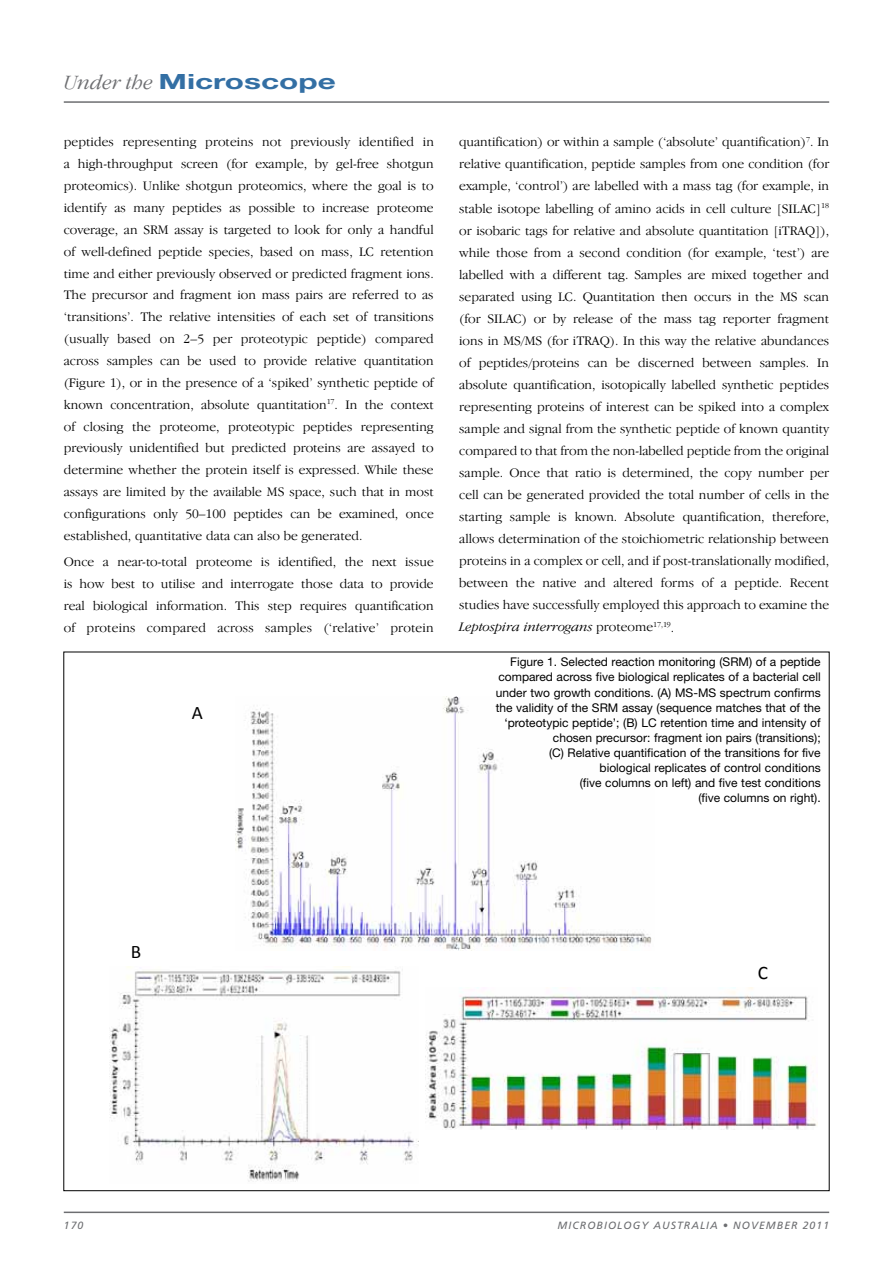
<style>
.page{position:relative;width:893px;height:1263px;background:#fff}
.page>*{position:absolute;margin:0;border:0;box-sizing:border-box;transform-origin:0 0}
.t1{font:700 21px "Helvetica Neue";color:#336fa4;scale:1.5 1}
.t2{font:19.2px "Calibri";color:#000}
.t3{font:300 13.5px/22px "Garamond IT Cby BT";color:#000;text-align:justify}
.t4{font:12px/15px "Helvetica Neue";color:#000;text-align:right}
.t5{font:italic 10.5px "Frutiger";letter-spacing:.1em;color:#6d6e71}
.s1{font-family:"Garamond IT Cby BT";font-weight:300;font-style:italic;color:#6d6e71}
.s2{font-style:italic}
</style>
<div class="page">
<hr style="left:64px;top:1211px;width:765px;height:2px;background:#6d6e71">
<hr style="left:64px;top:101px;width:765px;height:2px;background:#6d6e71">
<img style="left:236px;top:696px;width:416px;height:255px">
<img style="left:109px;top:966px;width:309px;height:216px">
<img style="left:426px;top:987px;width:392px;height:143px">
<h1 class="t1" style="left:64px;top:68px;width:183px"><span class="s1">Under the</span> Microscope</h1>
<p class="t3" style="left:64px;top:131px;width:372px">peptides representing proteins not previously identified in a high-throughput screen (for example, by gel-free shotgun proteomics). Unlike shotgun proteomics, where the goal is to identify as many peptides as possible to increase proteome coverage, an SRM assay is targeted to look for only a handful of well-defined peptide species, based on mass, LC retention time and either previously observed or predicted fragment ions.<br>The precursor and fragment ion mass pairs are referred to as ‘transitions’. The relative intensities of each set of transitions (usually based on 2–5 per proteotypic peptide) compared across samples can be used to provide relative quantitation (Figure 1), or in the presence of a ‘spiked’ synthetic peptide of known concentration, absolute quantitation<sup>17</sup>. In the context of closing the proteome, proteotypic peptides representing previously unidentified but predicted proteins are assayed to determine whether the protein itself is expressed. While these assays are limited by the available MS space, such that in most configurations only 50–100 peptides can be examined, once established, quantitative data can also be generated.</p>
<p class="t3" style="left:64px;top:550px;width:371px">Once a near-to-total proteome is identified, the next issue is how best to utilise and interrogate those data to provide real biological information. This step requires quantification of proteins compared across samples (‘relative’ protein</p>
<h2 class="t2" style="left:192px;top:707px;width:17px">A </h2>
<p class="t3" style="left:459px;top:131px;width:371px">quantification) or within a sample (‘absolute’ quantification)<sup>7</sup>. In relative quantification, peptide samples from one condition (for example, ‘control’) are labelled with a mass tag (for example, in stable isotope labelling of amino acids in cell culture [SILAC]<sup>18 </sup>or isobaric tags for relative and absolute quantitation [iTRAQ]), while those from a second condition (for example, ‘test’) are labelled with a different tag. Samples are mixed together and separated using LC. Quantitation then occurs in the MS scan (for SILAC) or by release of the mass tag reporter fragment ions in MS/MS (for iTRAQ). In this way the relative abundances of peptides/proteins can be discerned between samples. In absolute quantification, isotopically labelled synthetic peptides representing proteins of interest can be spiked into a complex sample and signal from the synthetic peptide of known quantity compared to that from the non-labelled peptide from the original sample. Once that ratio is determined, the copy number per cell can be generated provided the total number of cells in the starting sample is known. Absolute quantification, therefore, allows determination of the stoichiometric relationship between proteins in a complex or cell, and if post-translationally modified, between the native and altered forms of a peptide. Recent studies have successfully employed this approach to examine the <span class="s2">Leptospira interrogans</span> proteome<sup>17,19</sup>.</p>
<p class="t4" style="left:496px;top:654px;width:326px">Figure 1. Selected reaction monitoring (SRM) of a peptide compared across five biological replicates of a bacterial cell under two growth conditions. (A) MS-MS spectrum confirms the validity of the SRM assay (sequence matches that of the ‘proteotypic peptide’; (B) LC retention time and intensity of chosen precursor: fragment ion pairs (transitions);<br>(C) Relative quantification of the transitions for five biological replicates of control conditions<br>(five columns on left) and five test conditions<br>(five columns on right).</p>
<h2 class="t2" style="left:131px;top:946px;width:16px">B </h2>
<h2 class="t2" style="left:758px;top:967px;width:16px">C </h2>
<p class="t5" style="left:64px;top:1219px;width:21px">170</p>
<p class="t5" style="left:558px;top:1219px;width:273px">MICROBIOLOGY AUSTRALIA • NOVEMBER 2011</p>
</div>
